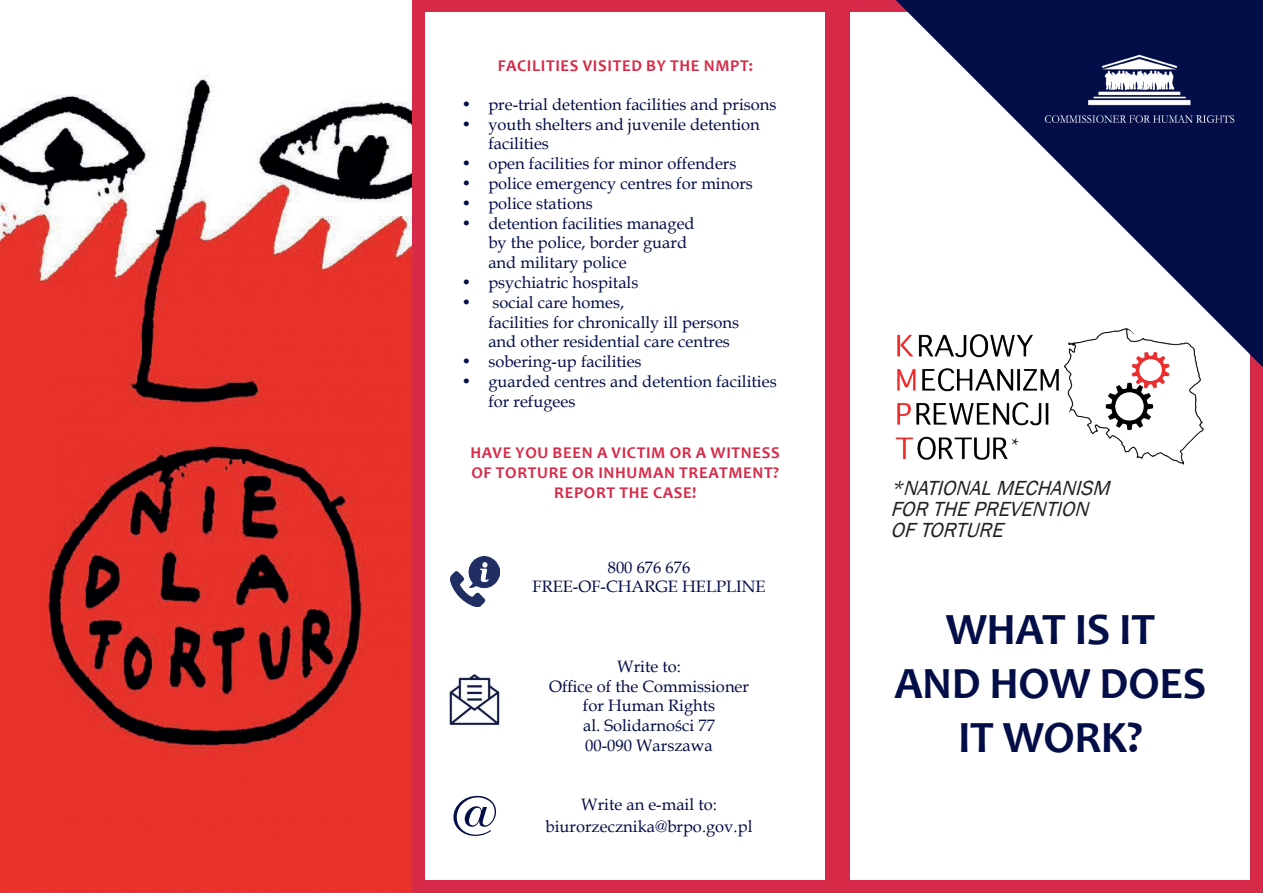
<style>
.page{position:relative;width:1263px;height:893px;background:#fff}
.page>*{position:absolute;margin:0;border:0;box-sizing:border-box;transform-origin:0 0}
.t1{font:54px "Felix Titling";color:#030d47}
.t2{font:700 45px/54px "Candara";letter-spacing:-.01em;color:#030d47;text-align:center}
.t3{font:italic 21px/21px "Franklin Gothic";color:#231f20}
.t4{font:21px "Minion Pro";color:#231f20}
.t5{font:16.5px/19.8px "Book Antiqua";color:#030d47}
.t6{font:700 16.5px/19.8px "Candara";letter-spacing:.04em;color:#d72a48;text-align:center}
</style>
<div class="page">
<img style="left:0;top:76px;width:412px;height:817px">
<div style="left:412px;top:0;width:851px;height:893px;background:#d72a48"></div>
<div style="left:425px;top:13px;width:400px;height:867px;background:#fff"></div>
<div style="left:850px;top:13px;width:400px;height:867px;background:#fff"></div>
<svg style="left:896px;top:0;width:367px;height:367px;fill:#030d47"></svg>
<img style="left:1040px;top:54px;width:198px;height:72px">
<img style="left:450px;top:557px;width:50px;height:49px">
<img style="left:449px;top:674px;width:51px;height:51px">
<img style="left:895px;top:309px;width:327px;height:156px">
<p class="t6" style="left:498px;top:56px;width:257px">FACILITIES VISITED BY THE NMPT:</p>
<p class="t5" style="left:461px;top:94px;width:317px">• pre-trial detention facilities and prisons</p>
<p class="t5" style="left:488px;top:114px;width:273px;text-indent:-27px">• youth shelters and juvenile detention facilities</p>
<p class="t5" style="left:461px;top:153px;width:277px">• open facilities for minor offenders</p>
<p class="t5" style="left:461px;top:173px;width:293px">• police emergency centres for minors</p>
<p class="t5" style="left:461px;top:193px;width:133px">• police stations</p>
<p class="t5" style="left:488px;top:213px;width:208px;text-indent:-27px">• detention facilities managed by the police, border guard and military police</p>
<p class="t5" style="left:461px;top:272px;width:178px">• psychiatric hospitals</p>
<p class="t5" style="left:488px;top:292px;width:252px;text-indent:-27px">• social care homes,<br>facilities for chronically ill persons and other residential care centres</p>
<p class="t5" style="left:461px;top:351px;width:182px">• sobering-up facilities</p>
<p class="t5" style="left:488px;top:371px;width:290px;text-indent:-27px">• guarded centres and detention facilities for refugees</p>
<p class="t6" style="left:470px;top:443px;width:311px">HAVE YOU BEEN A VICTIM OR A WITNESS<br>OF TORTURE OR INHUMAN TREATMENT?<br>REPORT THE CASE!</p>
<p class="t5" style="left:533px;top:557px;width:234px;text-align:center">800 676 676<br>FREE-OF-CHARGE HELPLINE</p>
<h1 class="t1" style="left:450px;top:785px;width:51px">@</h1>
<p class="t5" style="left:549px;top:656px;width:201px;text-align:center">Write to:<br>Office of the Commissioner for Human Rights<br>al. Solidarności 77<br>00-090 Warszawa</p>
<p class="t5" style="left:581px;top:794px;width:137px">Write an e-mail to:</p>
<p class="t5" style="left:546px;top:816px;width:208px">biurorzecznika@brpo.gov.pl</p>
<p class="t4" style="left:1011px;top:431px;width:10px">*</p>
<p class="t3" style="left:890px;top:478px;width:227px">*NATIONALMECHANISM<br>FORTHEPREVENTION<br>OFTORTURE</p>
<h2 class="t2" style="left:894px;top:602px;width:313px">WHAT IS IT<br>AND HOW DOES<br>IT WORK?</h2>
</div>
